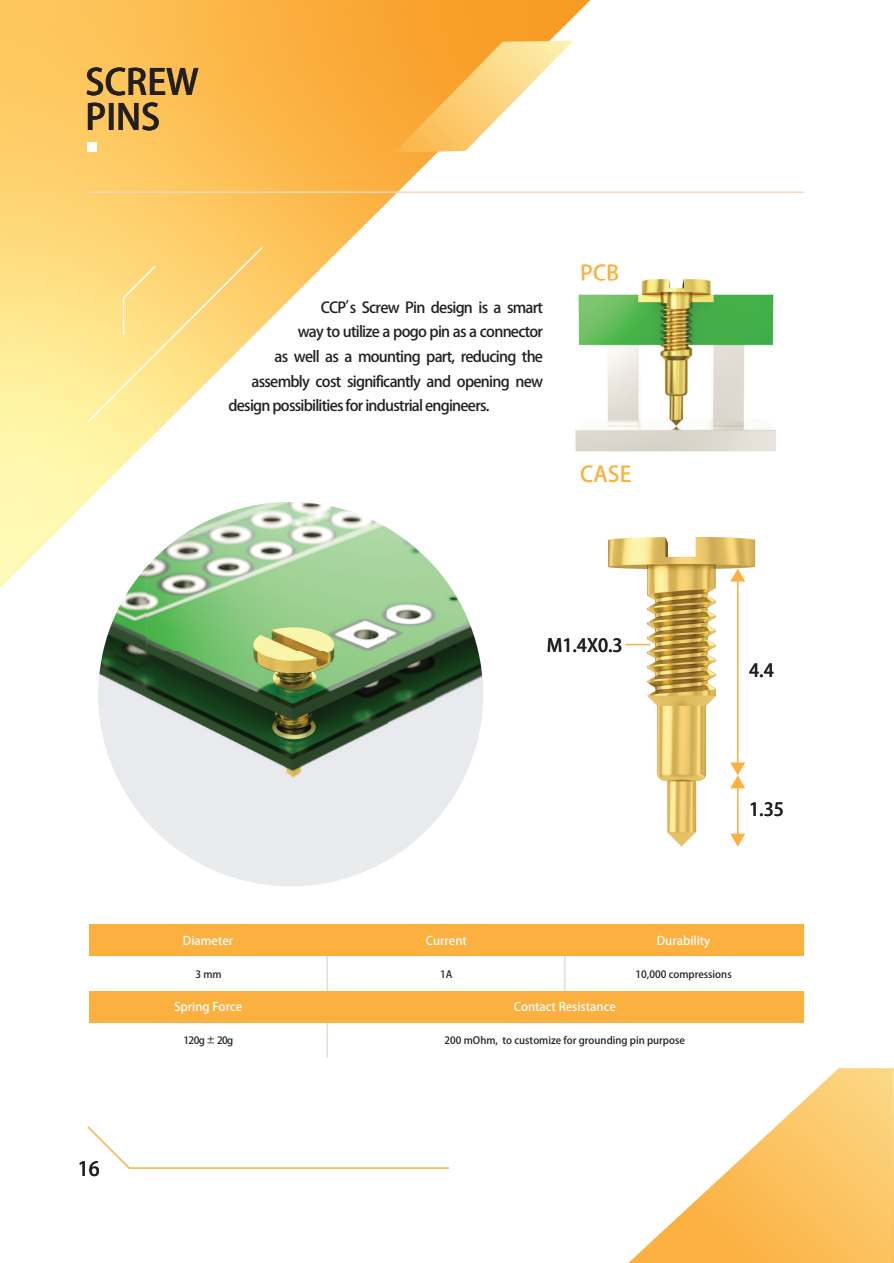
<style>
.page{position:relative;width:894px;height:1263px;background:#fff}
.page>*{position:absolute;margin:0;border:0;box-sizing:border-box;transform-origin:0 0}
.t1{font:700 35.4px/35.4px "Adobe Fan Heiti Std";color:#231f20}
.t2{font:700 21.6px "Adobe Fan Heiti Std";color:#fbb03f}
.t3{font:700 19.5px "Adobe Fan Heiti Std";color:#231f20}
.t4{font:700 18px "Adobe Fan Heiti Std";color:#231f20}
.t5{font:700 15px "Adobe Fan Heiti Std";letter-spacing:-.05em;color:#231f20}
.t6{font:700 11.85px "Adobe Fan Heiti Std";color:#fff}
.t7{font:700 10.05px "Adobe Fan Heiti Std";color:#231f20}
</style>
<div class="page">
<div style="left:98px;top:502px;width:385px;height:384px;background:#e9ebec;border-radius:50%"></div>
<img style="left:146px;top:588px;width:240px;height:262px">
<img style="left:386px;top:588px;width:49px;height:263px">
<img style="left:98px;top:588px;width:48px;height:219px">
<img style="left:434px;top:588px;width:49px;height:233px">
<img style="left:608px;top:537px;width:148px;height:310px">
<img style="left:590px;top:279px;width:185px;height:172px">
<img style="left:590px;top:279px;width:28px;height:2px">
<svg style="left:87px;top:1126px;width:363px;height:43px"></svg>
<svg style="left:628px;top:1068px;width:264px;height:195px"></svg>
<svg style="left:0;top:0;width:590px;height:588px"></svg>
<hr style="left:88px;top:191px;width:715px;height:2px;background:#f3d7b6">
<svg style="left:394px;top:41px;width:179px;height:112px"></svg>
<svg style="left:86px;top:245px;width:178px;height:179px"></svg>
<div style="left:88px;top:142px;width:9px;height:9px;background:#fff"></div>
<hr style="left:736px;top:579px;width:2px;height:186px;background:#fbb03f">
<svg style="left:730px;top:569px;width:15px;height:13px"></svg>
<hr style="left:736px;top:786px;width:2px;height:50px;background:#fbb03f">
<svg style="left:730px;top:762px;width:15px;height:26px"></svg>
<svg style="left:730px;top:834px;width:15px;height:13px"></svg>
<svg style="left:625px;top:644px;width:25px;height:1px"></svg>
<hr style="left:326px;top:924px;width:2px;height:134px;background:#dcdddf">
<hr style="left:564px;top:924px;width:1px;height:98px;background:#dcdddf">
<hr style="left:89px;top:955px;width:714px;height:1px;background:#dcdddf">
<div style="left:89px;top:924px;width:714px;height:31px;background:#fbb03f"></div>
<div style="left:89px;top:991px;width:714px;height:31px;background:#fbb03f"></div>
<svg style="left:892px;top:1068px;width:1px;height:195px"></svg>
<h1 class="t1" style="left:86px;top:65px;width:115px">SCREW<br>PINS</h1>
<p class="t5" style="left:320px;top:298px;width:224px">CCP’s Screw Pin design is a smart</p>
<p class="t5" style="left:297px;top:323px;width:247px">way to utilize a pogo pin as a connector</p>
<p class="t5" style="left:274px;top:347px;width:270px">as well as a mounting part, reducing the</p>
<p class="t5" style="left:251px;top:372px;width:293px">assembly cost significantly and opening new</p>
<p class="t5" style="left:228px;top:397px;width:262px">design possibilities for industrial engineers.</p>
<h2 class="t2" style="left:580px;top:260px;width:41px">PCB</h2>
<h2 class="t2" style="left:580px;top:461px;width:52px">CASE</h2>
<h3 class="t3" style="left:78px;top:1157px;width:23px">16</h3>
<p class="t4" style="left:546px;top:634px;width:77px">M1.4X0.3</p>
<p class="t4" style="left:748px;top:660px;width:26px">4.4</p>
<p class="t4" style="left:748px;top:798px;width:36px">1.35</p>
<p class="t6" style="left:183px;top:934px;width:52px">Diameter</p>
<p class="t6" style="left:425px;top:934px;width:43px">Current</p>
<p class="t6" style="left:656px;top:934px;width:55px">Durability</p>
<p class="t7" style="left:195px;top:968px;width:28px">3 mm</p>
<p class="t7" style="left:440px;top:968px;width:14px">1A</p>
<p class="t7" style="left:635px;top:968px;width:98px">10,000 compressions</p>
<p class="t6" style="left:174px;top:1000px;width:70px">Spring Force</p>
<p class="t6" style="left:513px;top:1000px;width:103px">Contact Resistance</p>
<p class="t7" style="left:183px;top:1034px;width:51px">120g ± 20g</p>
<p class="t7" style="left:444px;top:1034px;width:242px">200 mOhm, to customize for grounding pin purpose</p>
</div>
